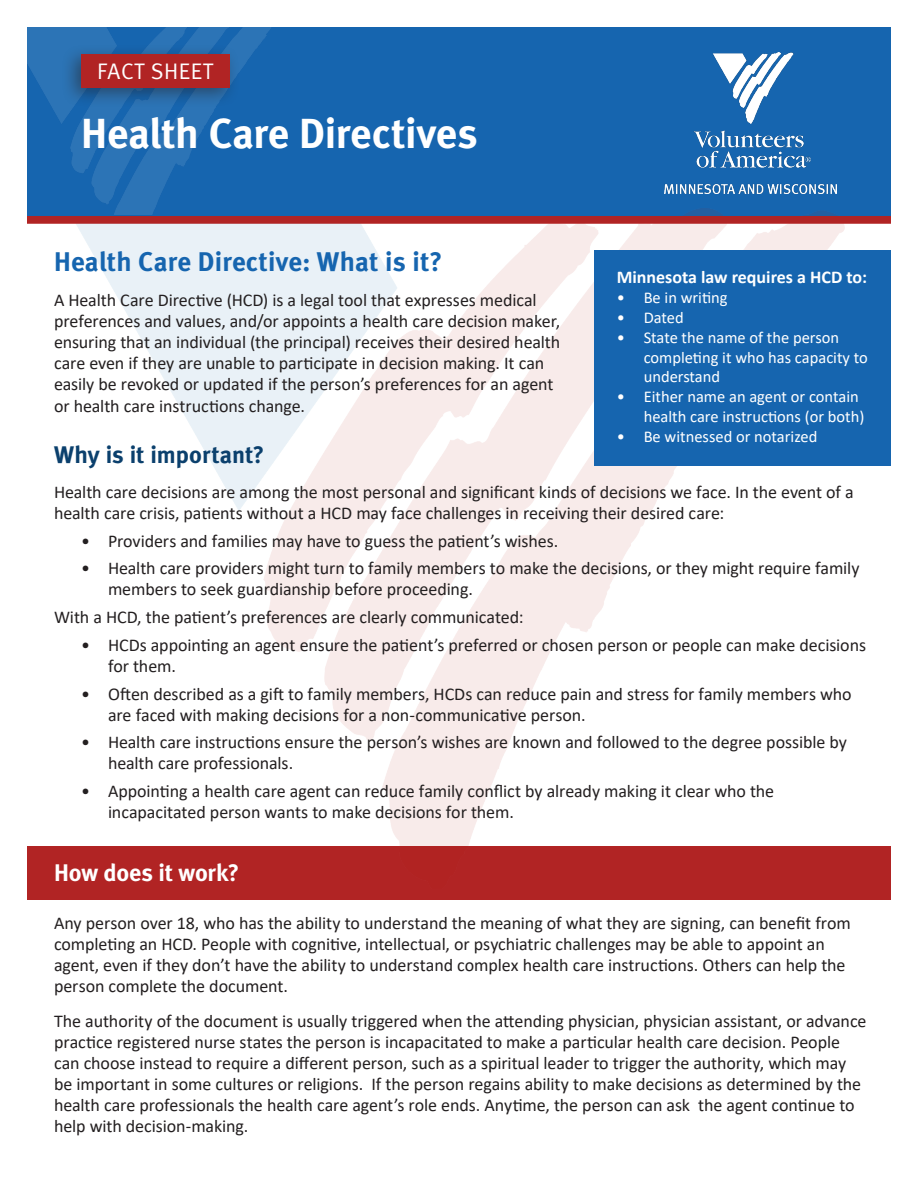
<style>
.page{position:relative;width:918px;height:1188px;background:#fff}
.page>*{position:absolute;margin:0;border:0;box-sizing:border-box;transform-origin:0 0}
.t1{font:42px "Meta Bold LF";letter-spacing:-.005em;color:#fff}
.t2{font:27px "Meta Bold LF";letter-spacing:.01em;color:#1665af}
.t3{font:24px "Meta Bold LF";color:#0b406d}
.t4{font:24px "Meta Bold LF";letter-spacing:-.005em;color:#fff}
.t5{font:22.5px "Meta Normal LF";letter-spacing:.025em;color:#fff}
.t6{font:18px/21px "Calibri";letter-spacing:-.005em;color:#231f20}
.t7{font:700 18px "Calibri";color:#fff}
.t8{font:16.5px/19.8px "Calibri";color:#fff}
</style>
<div class="page">
<div style="left:27px;top:27px;width:864px;height:189px;background:#1665af"></div>
<img style="left:27px;top:27px;width:244px;height:182px">
<img style="left:665px;top:52px;width:172px;height:141px">
<div style="left:61px;top:44px;width:179px;height:64px;background:#231f20;opacity:.5"></div>
<div style="left:81px;top:54px;width:149px;height:34px;background:#b12424"></div>
<div style="left:27px;top:846px;width:864px;height:54px;background:#b12424"></div>
<img style="left:73px;top:209px;width:772px;height:637px">
<div style="left:27px;top:216px;width:864px;height:7px;background:#b12424"></div>
<div style="left:594px;top:250px;width:297px;height:216px;background:#1665af"></div>
<p class="t5" style="left:97px;top:59px;width:117px">FACT SHEET</p>
<p class="t1" style="left:81px;top:109px;width:398px">Health Care Directives</p>
<p class="t2" style="left:54px;top:246px;width:390px">Health Care Directive: What is it?</p>
<p class="t6" style="left:54px;top:289px;width:508px">A Health Care Directive (HCD) is a legal tool that expresses medical preferences and values, and/or appoints a health care decision maker, ensuring that an individual (the principal) receives their desired health care even if they are unable to participate in decision making. It can easily be revoked or updated if the person’s preferences for an agent or health care instructions change.</p>
<p class="t3" style="left:54px;top:441px;width:212px">Why is it important?</p>
<p class="t6" style="left:54px;top:481px;width:801px">Health care decisions are among the most personal and significant kinds of decisions we face. In the event of a health care crisis, patients without a HCD may face challenges in receiving their desired care:</p>
<p class="t6" style="left:81px;top:530px;width:479px">• Providers and families may have to guess the patient’s wishes.</p>
<p class="t6" style="left:108px;top:557px;width:753px;text-indent:-27px">• Health care providers might turn to family members to make the decisions, or they might require family members to seek guardianship before proceeding.</p>
<p class="t6" style="left:54px;top:606px;width:471px">With a HCD, the patient’s preferences are clearly communicated:</p>
<p class="t6" style="left:108px;top:634px;width:760px;text-indent:-27px">• HCDs appointing an agent ensure the patient’s preferred or chosen person or people can make decisions for them.</p>
<p class="t6" style="left:108px;top:683px;width:745px;text-indent:-27px">• Often described as a gift to family members, HCDs can reduce pain and stress for family members who are faced with making decisions for a non-communicative person.</p>
<p class="t6" style="left:108px;top:731px;width:740px;text-indent:-27px">• Health care instructions ensure the person’s wishes are known and followed to the degree possible by health care professionals.</p>
<p class="t6" style="left:108px;top:780px;width:668px;text-indent:-27px">• Appointing a health care agent can reduce family conflict by already making it clear who the incapacitated person wants to make decisions for them.</p>
<p class="t7" style="left:617px;top:265px;width:252px">Minnesota law requires a HCD to:</p>
<p class="t8" style="left:617px;top:287px;width:113px">• Be in writing</p>
<p class="t8" style="left:617px;top:307px;width:69px">• Dated</p>
<p class="t8" style="left:644px;top:327px;width:226px;text-indent:-27px">• State the name of the person completing it who has capacity to understand</p>
<p class="t8" style="left:644px;top:386px;width:222px;text-indent:-27px">• Either name an agent or contain health care instructions (or both)</p>
<p class="t8" style="left:617px;top:426px;width:202px">• Be witnessed or notarized</p>
<p class="t4" style="left:54px;top:858px;width:187px">How does it work?</p>
<p class="t6" style="left:54px;top:912px;width:798px">Any person over 18, who has the ability to understand the meaning of what they are signing, can benefit from completing an HCD. People with cognitive, intellectual, or psychiatric challenges may be able to appoint an agent, even if they don’t have the ability to understand complex health care instructions. Others can help the person complete the document.</p>
<p class="t6" style="left:54px;top:1010px;width:814px">The authority of the document is usually triggered when the attending physician, physician assistant, or advance practice registered nurse states the person is incapacitated to make a particular health care decision. People can choose instead to require a different person, such as a spiritual leader to trigger the authority, which may be important in some cultures or religions. If the person regains ability to make decisions as determined by the health care professionals the health care agent’s role ends. Anytime, the person can ask the agent continue to help with decision-making.</p>
</div>
